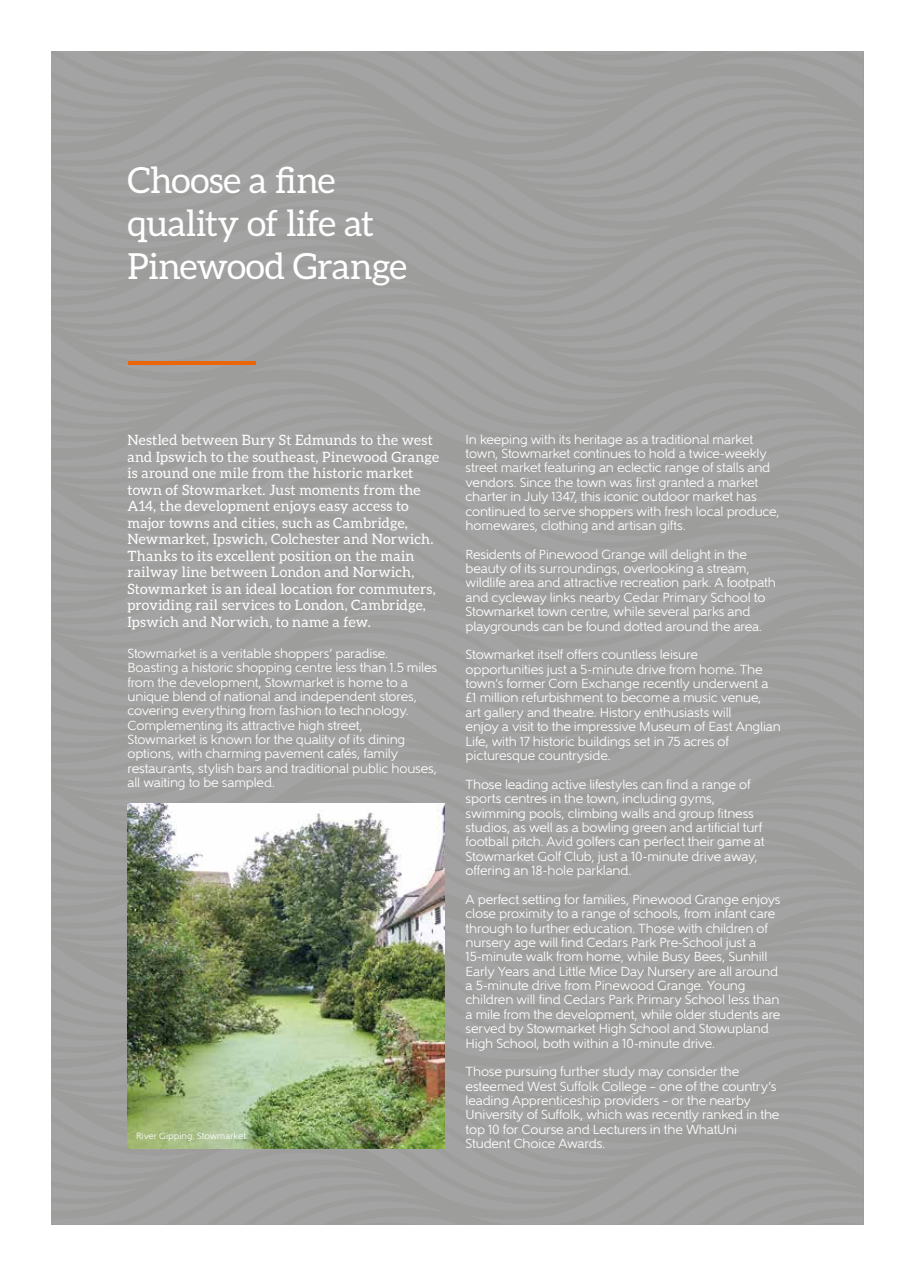
<style>
.page{position:relative;width:910px;height:1276px;background:#fff}
.page>*{position:absolute;margin:0;border:0;box-sizing:border-box;transform-origin:0 0}
.t1{font:36px/43.2px "Aleo";letter-spacing:-.01em;color:#fff}
.t2{font:14.25px/16.5px "Aleo";letter-spacing:.015em;color:#fff}
.t3{font:13.2px/14.4px "Gentleman 500";letter-spacing:-.01em;color:#fff}
.t4{font:9px "Gentleman 500";letter-spacing:.01em;color:#fff}
</style>
<div class="page">
<div style="left:51px;top:51px;width:812px;height:1174px;background:#a3a3a3"></div>
<hr style="left:128px;top:361px;width:127px;height:3px;background:#ec6608">
<img style="left:128px;top:804px;width:316px;height:344px">
<h1 class="t1" style="left:128px;top:158px;width:281px">Choose a fine quality of life at<br>Pinewood Grange</h1>
<p class="t2" style="left:128px;top:432px;width:313px">Nestled between Bury St Edmunds to the west and Ipswich to the southeast, Pinewood Grange is around one mile from the historic market town of Stowmarket. Just moments from the A14, the development enjoys easy access to major towns and cities, such as Cambridge, Newmarket, Ipswich, Colchester and Norwich.<br>Thanks to its excellent position on the main railway line between London and Norwich, Stowmarket is an ideal location for commuters, providing rail services to London, Cambridge, Ipswich and Norwich, to name a few.</p>
<p class="t3" style="left:128px;top:646px;width:311px">Stowmarket is a veritable shoppers’ paradise.<br>Boasting a historic shopping centre less than 1.5 miles from the development, Stowmarket is home to a unique blend of national and independent stores, covering everything from fashion to technology.<br>Complementing its attractive high street,<br>Stowmarket is known for the quality of its dining options, with charming pavement cafés, family restaurants, stylish bars and traditional public houses, all waiting to be sampled.</p>
<p class="t4" style="left:136px;top:1130px;width:112px">River Gipping, Stowmarket</p>
<p class="t3" style="left:466px;top:432px;width:316px">In keeping with its heritage as a traditional market town, Stowmarket continues to hold a twice-weekly street market featuring an eclectic range of stalls and vendors. Since the town was first granted a market charter in July 1347, this iconic outdoor market has continued to serve shoppers with fresh local produce, homewares, clothing and artisan gifts.</p>
<p class="t3" style="left:466px;top:547px;width:312px">Residents of Pinewood Grange will delight in the beauty of its surroundings, overlooking a stream, wildlife area and attractive recreation park. A footpath and cycleway links nearby Cedar Primary School to Stowmarket town centre, while several parks and playgrounds can be found dotted around the area.</p>
<p class="t3" style="left:466px;top:647px;width:317px">Stowmarket itself offers countless leisure<br>opportunities just a 5-minute drive from home. The town’s former Corn Exchange recently underwent a £1 million refurbishment to become a music venue,<br>art gallery and theatre. History enthusiasts will<br>enjoy a visit to the impressive Museum of East Anglian Life, with 17 historic buildings set in 75 acres of picturesque countryside.</p>
<p class="t3" style="left:466px;top:777px;width:300px">Those leading active lifestyles can find a range of sports centres in the town, including gyms, swimming pools, climbing walls and group fitness studios, as well as a bowling green and artificial turf football pitch. Avid golfers can perfect their game at Stowmarket Golf Club, just a 10-minute drive away, offering an 18-hole parkland.</p>
<p class="t3" style="left:466px;top:892px;width:316px">A perfect setting for families, Pinewood Grange enjoys close proximity to a range of schools, from infant care through to further education. Those with children of nursery age will find Cedars Park Pre-School just a 15-minute walk from home, while Busy Bees, Sunhill Early Years and Little Mice Day Nursery are all around a 5-minute drive from Pinewood Grange. Young children will find Cedars Park Primary School less than a mile from the development, while older students are served by Stowmarket High School and Stowupland High School, both within a 10-minute drive.</p>
<p class="t3" style="left:466px;top:1064px;width:315px">Those pursuing further study may consider the esteemed West Suffolk College – one of the country’s leading Apprenticeship providers – or the nearby University of Suffolk, which was recently ranked in the top 10 for Course and Lecturers in the WhatUni Student Choice Awards.</p>
</div>
